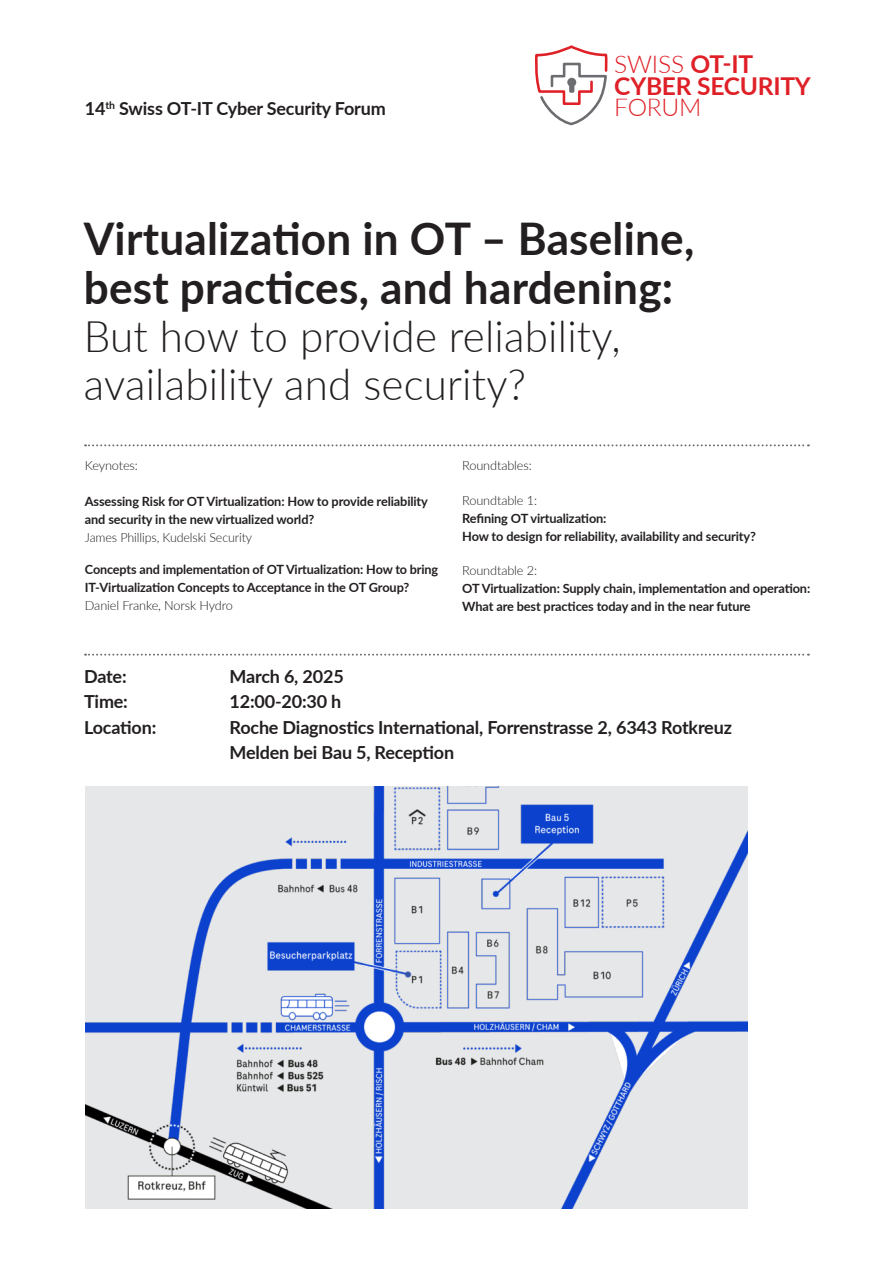
<style>
.page{position:relative;width:893px;height:1263px;background:#fff}
.page>*{position:absolute;margin:0;border:0;box-sizing:border-box;transform-origin:0 0}
.t1{font:700 45px "Lato";letter-spacing:.005em;color:#231f20}
.t2{font:300 43.5px "Lato";letter-spacing:.005em;color:#231f20}
.Lauftext_e{font:300 24.6px "Lato";letter-spacing:-.01em;color:#df2027}
.Lauftext_e-2{font:700 24.6px "Lato";letter-spacing:-.01em;color:#df2027}
.Lead_alle{font:700 18px "Lato";letter-spacing:-.01em;color:#231f20}
.Lauftext_e-3{font:700 18px "Lato";letter-spacing:-.01em;color:#231f20}
.Lauftext_e-4{font:700 12.75px/18px "Lato";letter-spacing:-.01em;color:#231f20}
.Lauftext_e-5{font:300 12.75px "Lato";letter-spacing:-.01em;color:#231f20}
.s1{font-weight:700}
</style>
<div class="page">
<svg style="left:85px;top:444px;width:724px;height:2px"></svg>
<svg style="left:85px;top:654px;width:724px;height:2px"></svg>
<img style="left:85px;top:787px;width:663px;height:422px">
<svg style="left:535px;top:47px;width:73px;height:79px"></svg>
<p class="Lauftext_e-3" style="left:85px;top:96px;width:302px">14<sup>th</sup> Swiss OT-IT Cyber Security Forum</p>
<p class="Lauftext_e" style="left:614px;top:47px;width:140px">SWISS <span class="s1">OT-IT</span></p>
<p class="Lauftext_e-2" style="left:614px;top:68px;width:198px">CYBER SECURITY</p>
<p class="Lauftext_e" style="left:614px;top:90px;width:89px">FORUM</p>
<p class="t1" style="left:84px;top:205px;width:612px">Virtualization in OT – Baseline,</p>
<p class="t1" style="left:84px;top:255px;width:591px">best practices, and hardening:</p>
<p class="t2" style="left:84px;top:306px;width:538px">But how to provide reliability,</p>
<p class="t2" style="left:84px;top:354px;width:444px">availability and security?</p>
<p class="Lauftext_e-5" style="left:85px;top:457px;width:54px">Keynotes:</p>
<p class="Lauftext_e-4" style="left:85px;top:492px;width:345px">Assessing Risk for OT Virtualization: How to provide reliability and security in the new virtualized world?</p>
<p class="Lauftext_e-5" style="left:85px;top:529px;width:169px">James Phillips, Kudelski Security</p>
<p class="Lauftext_e-4" style="left:85px;top:559px;width:355px">Concepts and implementation of OT Virtualization: How to bring<br>IT-Virtualization Concepts to Acceptance in the OT Group?</p>
<p class="Lauftext_e-5" style="left:85px;top:596px;width:149px">Daniel Franke, Norsk Hydro</p>
<p class="Lauftext_e-5" style="left:462px;top:457px;width:71px">Roundtables:</p>
<p class="Lauftext_e-5" style="left:462px;top:491px;width:76px">Roundtable 1:</p>
<p class="Lauftext_e-4" style="left:462px;top:508px;width:146px">Refining OT virtualization:</p>
<p class="Lauftext_e-4" style="left:462px;top:526px;width:295px">How to design for reliability, availability and security?</p>
<p class="Lauftext_e-5" style="left:462px;top:562px;width:76px">Roundtable 2:</p>
<p class="Lauftext_e-4" style="left:462px;top:579px;width:349px">OT Virtualization: Supply chain, implementation and operation:</p>
<p class="Lauftext_e-4" style="left:462px;top:597px;width:290px">What are best practices today and in the near future</p>
<p class="Lead_alle" style="left:84px;top:663px;width:44px">Date:</p>
<p class="Lead_alle" style="left:230px;top:663px;width:116px">March 6, 2025</p>
<p class="Lead_alle" style="left:84px;top:689px;width:45px">Time:</p>
<p class="Lead_alle" style="left:230px;top:689px;width:113px">12:00-20:30 h</p>
<p class="Lead_alle" style="left:84px;top:714px;width:74px">Location:</p>
<p class="Lead_alle" style="left:230px;top:714px;width:504px">Roche Diagnostics International, Forrenstrasse 2, 6343 Rotkreuz</p>
<p class="Lead_alle" style="left:230px;top:740px;width:226px">Melden bei Bau 5, Reception</p>
</div>
